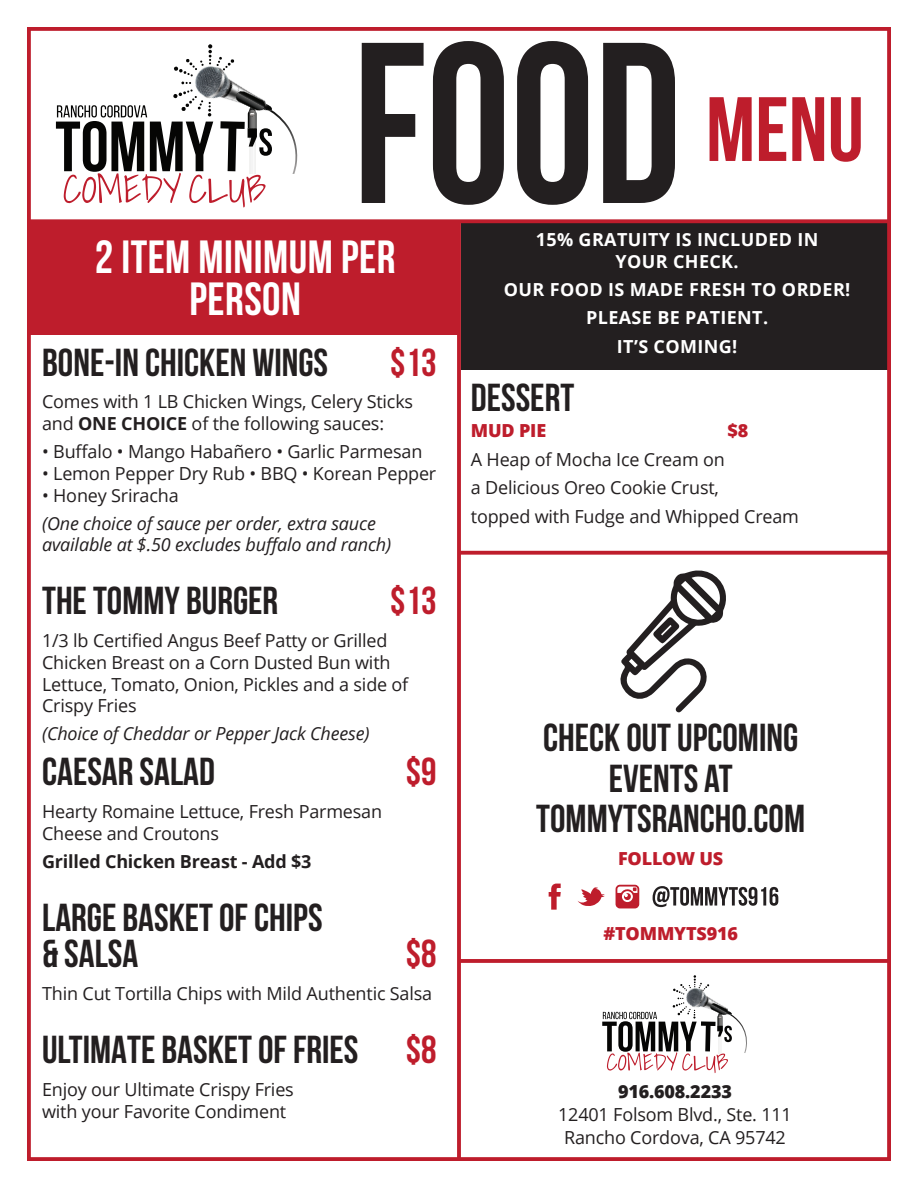
<style>
.page{position:relative;width:918px;height:1188px;background:#fff}
.page>*{position:absolute;margin:0;border:0;box-sizing:border-box;transform-origin:0 0}
.t1{font:700 46.5px "Bebas Neue";letter-spacing:.01em;color:#fff}
.t2{font:700 39px "Bebas Neue";color:#231f20}
.t3{font:700 39px "Bebas Neue";color:#be1d2c}
.t4{font:18px/21.6px "Open Sans";letter-spacing:-.01em;color:#231f20}
.t5{font:italic 18px/21.6px "Open Sans";letter-spacing:-.01em;color:#231f20}
.t6{font:700 18px/21.6px "Open Sans";letter-spacing:.02em;color:#fff;text-align:center}
.t7{font:800 18px "Open Sans";letter-spacing:-.01em;color:#be1d2c}
.t8{font:700 18px "Open Sans";letter-spacing:-.01em;color:#231f20}
.t9{font:800 18px "Open Sans";letter-spacing:-.01em;color:#231f20}
.s1{font-weight:700}
.s2{color:#be1d2c}
</style>
<div class="page">
<div style="left:461px;top:222px;width:428px;height:148px;background:#231f20"></div>
<div style="left:29px;top:222px;width:431px;height:113px;background:#be1d2c"></div>
<svg style="left:653px;top:886px;width:125px;height:21px"></svg>
<svg style="left:549px;top:884px;width:12px;height:26px"></svg>
<svg style="left:578px;top:887px;width:27px;height:19px"></svg>
<svg style="left:616px;top:885px;width:23px;height:23px"></svg>
<svg style="left:620px;top:570px;width:106px;height:143px"></svg>
<div style="left:27px;top:27px;width:864px;height:1134px;border:4px solid #be1d2c"></div>
<svg style="left:30px;top:219px;width:861px;height:4px;background:#c3313e"></svg>
<svg style="left:457px;top:222px;width:4px;height:939px;background:#bf2432"></svg>
<svg style="left:460px;top:959px;width:431px;height:4px;background:#c02433"></svg>
<svg style="left:460px;top:551px;width:431px;height:4px;background:#c3303e"></svg>
<svg style="left:56px;top:44px;width:242px;height:163px"></svg>
<svg style="left:602px;top:975px;width:145px;height:98px"></svg>
<svg style="left:710px;top:97px;width:151px;height:65px"></svg>
<svg style="left:362px;top:41px;width:313px;height:164px;fill:#231f20"></svg>
<p class="t1" style="left:95px;top:232px;width:302px">2 ITEM MINIMUM PER</p>
<p class="t1" style="left:189px;top:274px;width:113px">PERSON</p>
<p class="t2" style="left:42px;top:341px;width:288px">BONE-IN CHICKEN WINGS</p>
<p class="t3" style="left:390px;top:341px;width:48px">$13</p>
<p class="t4" style="left:42px;top:391px;width:373px">Comes with 1 LB Chicken Wings, Celery Sticks and <span class="s1">ONE CHOICE</span> of the following sauces:</p>
<p class="t4" style="left:42px;top:441px;width:382px">• Buffalo • Mango Habañero • Garlic Parmesan</p>
<p class="t4" style="left:42px;top:462px;width:396px">• Lemon Pepper Dry Rub • BBQ • Korean Pepper</p>
<p class="t4" style="left:42px;top:484px;width:138px">• Honey Sriracha</p>
<p class="t5" style="left:42px;top:512px;width:351px">(One choice of sauce per order, extra sauce available at $.50 excludes buffalo and ranch)</p>
<p class="t2" style="left:42px;top:580px;width:238px">THE TOMMY BURGER</p>
<p class="t3" style="left:390px;top:580px;width:48px">$13</p>
<p class="t4" style="left:42px;top:630px;width:368px">1/3 lb Certified Angus Beef Patty or Grilled Chicken Breast on a Corn Dusted Bun with Lettuce, Tomato, Onion, Pickles and a side of Crispy Fries</p>
<p class="t5" style="left:42px;top:723px;width:329px">(Choice of Cheddar or Pepper Jack Cheese)</p>
<p class="t2" style="left:42px;top:751px;width:174px">CAESAR SALAD</p>
<p class="t3" style="left:406px;top:751px;width:32px">$9</p>
<p class="t4" style="left:42px;top:801px;width:341px">Hearty Romaine Lettuce, Fresh Parmesan<br>Cheese and Croutons</p>
<p class="t8" style="left:42px;top:849px;width:271px">Grilled Chicken Breast - Add $3</p>
<p class="t2" style="left:42px;top:896px;width:282px">LARGE BASKET OF CHIPS</p>
<p class="t2" style="left:42px;top:932px;width:98px">&amp; SALSA</p>
<p class="t3" style="left:406px;top:932px;width:32px">$8</p>
<p class="t4" style="left:42px;top:982px;width:392px">Thin Cut Tortilla Chips with Mild Authentic Salsa</p>
<p class="t2" style="left:42px;top:1028px;width:396px">ULTIMATE BASKET OF FRIES <span class="s2">$8</span></p>
<p class="t4" style="left:42px;top:1078px;width:253px">Enjoy our Ultimate Crispy Fries with your Favorite Condiment</p>
<p class="t6" style="left:536px;top:228px;width:284px">15% GRATUITY IS INCLUDED IN<br>YOUR CHECK.</p>
<p class="t6" style="left:504px;top:278px;width:348px">OUR FOOD IS MADE FRESH TO ORDER!</p>
<p class="t6" style="left:586px;top:306px;width:183px">PLEASE BE PATIENT.</p>
<p class="t6" style="left:617px;top:335px;width:122px">IT’S COMING!</p>
<p class="t2" style="left:471px;top:377px;width:105px">DESSERT</p>
<p class="t7" style="left:471px;top:417px;width:77px">MUD PIE</p>
<p class="t7" style="left:727px;top:417px;width:22px">$8</p>
<p class="t4" style="left:471px;top:448px;width:255px">A Heap of Mocha Ice Cream on</p>
<p class="t4" style="left:471px;top:476px;width:250px">a Delicious Oreo Cookie Crust,</p>
<p class="t4" style="left:471px;top:505px;width:330px">topped with Fudge and Whipped Cream</p>
<p class="t2" style="left:543px;top:716px;width:257px">CHECK OUT UPCOMING</p>
<p class="t2" style="left:609px;top:757px;width:125px">EVENTS AT</p>
<p class="t2" style="left:536px;top:797px;width:270px">TOMMYTSRANCHO.COM</p>
<p class="t7" style="left:618px;top:845px;width:107px">FOLLOW US</p>
<p class="t7" style="left:603px;top:920px;width:136px">#TOMMYTS916</p>
<p class="t9" style="left:618px;top:1078px;width:115px">916.608.2233</p>
<p class="t4" style="left:558px;top:1103px;width:235px">12401 Folsom Blvd., Ste. 111</p>
<p class="t4" style="left:564px;top:1126px;width:223px">Rancho Cordova, CA 95742</p>
</div>
